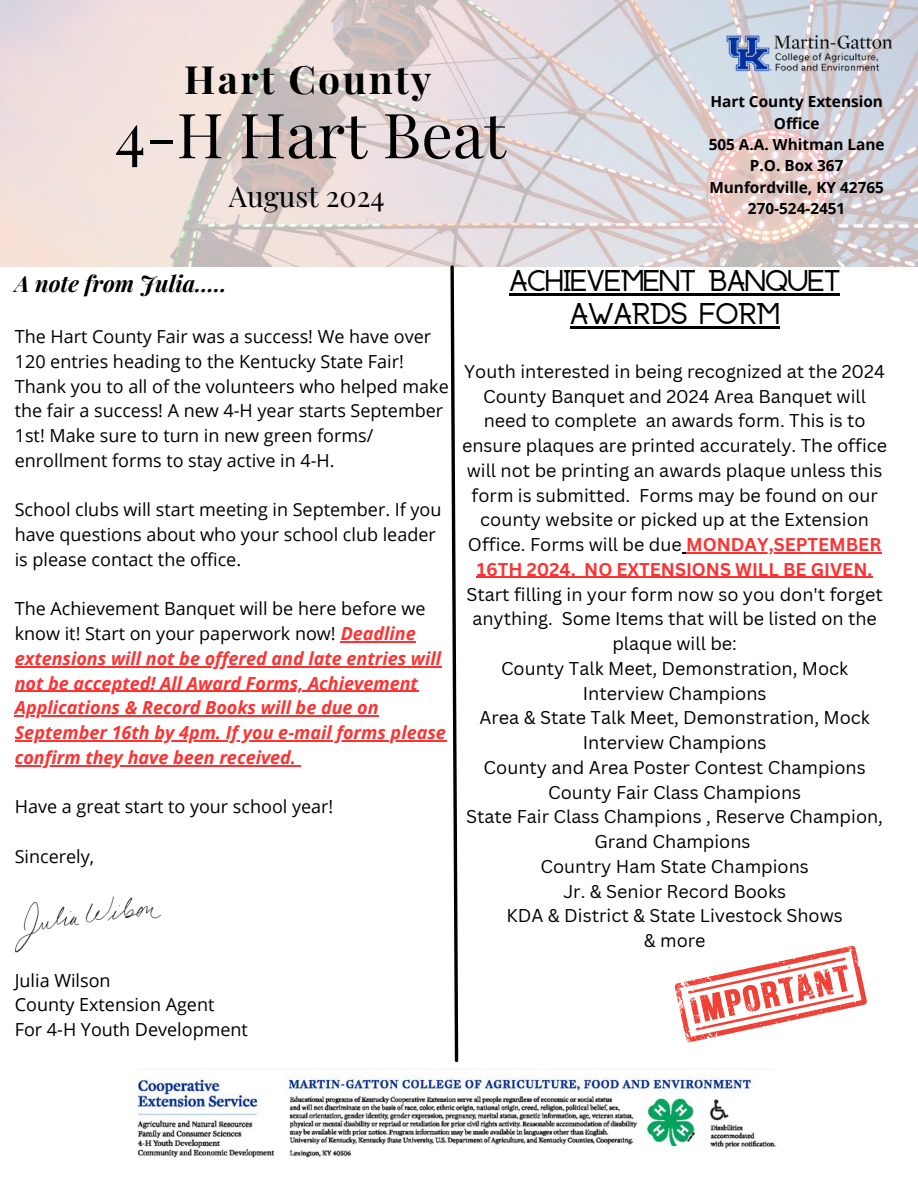
<style>
.page{position:relative;width:918px;height:1188px;background:#fff}
.page>*{position:absolute;margin:0;border:0;box-sizing:border-box;transform-origin:0 0}
.t1{font:62.25px "Playfair Display";color:#000}
.t2{font:700 39px "Playfair Display";letter-spacing:.06em;color:#000}
.t3{font:28.8px "Playfair Display";color:#000}
.t4{font:700 24px/32.7px "Anchorage";color:#000;text-align:center}
.t5{font:italic 700 22.5px "Playfair Display";color:#000}
.t6{font:18px/24.8px "Canva Sans";color:#000;text-align:center}
.t7{font:18px/24.8px "Open Sans";color:#000}
.t8{font:italic 700 18px "Open Sans";color:#ff3131}
.t9{font:700 15.3px/21.3px "Open Sans";color:#000;text-align:center}
.s1{font-weight:700;font-style:italic;color:#ff3131}
.s2{font-weight:700;color:#ff3131}
</style>
<div class="page">
<hr style="left:341px;top:641px;width:75px;height:1px;background:#ff3131">
<hr style="left:15px;top:666px;width:427px;height:1px;background:#ff3131">
<hr style="left:15px;top:691px;width:403px;height:1px;background:#ff3131">
<hr style="left:15px;top:715px;width:364px;height:2px;background:#ff3131">
<hr style="left:15px;top:740px;width:431px;height:1px;background:#ff3131">
<hr style="left:15px;top:765px;width:281px;height:1px;background:#ff3131">
<img style="left:137px;top:1075px;width:639px;height:83px">
<img style="left:0;top:0;width:918px;height:267px">
<img style="left:711px;top:4px;width:198px;height:99px">
<svg style="left:449px;top:264px;width:11px;height:799px"></svg>
<img style="left:15px;top:896px;width:147px;height:57px">
<hr style="left:509px;top:293px;width:331px;height:3px;background:#000">
<hr style="left:570px;top:326px;width:209px;height:2px;background:#000">
<hr style="left:686px;top:552px;width:196px;height:1px;background:#ff3131">
<hr style="left:477px;top:577px;width:99px;height:1px;background:#ff3131">
<hr style="left:584px;top:577px;width:289px;height:1px;background:#ff3131">
<svg style="left:675px;top:946px;width:192px;height:96px"></svg>
<h2 class="t2" style="left:184px;top:51px;width:249px">Hart County</h2>
<h5 class="t1" style="left:115px;top:91px;width:393px">4-H Hart Beat</h5>
<h5 class="t3" style="left:229px;top:176px;width:157px">August 2024</h5>
<h5 class="t9" style="left:710px;top:91px;width:174px">Hart County Extension<br>Office</h5>
<h5 class="t9" style="left:709px;top:133px;width:177px">505 A.A. Whitman Lane</h5>
<h5 class="t9" style="left:750px;top:155px;width:95px">P.O. Box 367</h5>
<p class="t9" style="left:709px;top:176px;width:176px">Munfordville, KY 42765</p>
<h3 class="t9" style="left:748px;top:197px;width:99px">270-524-2451</h3>
<p class="t5" style="left:15px;top:268px;width:213px">A note from Julia.....</p>
<h1 class="t7" style="left:15px;top:324px;width:436px">The Hart County Fair was a success! We have over 120 entries heading to the Kentucky State Fair!<br>Thank you to all of the volunteers who helped make the fair a success! A new 4-H year starts September 1st! Make sure to turn in new green forms/ enrollment forms to stay active in 4-H.</h1>
<p class="t7" style="left:15px;top:497px;width:428px">School clubs will start meeting in September. If you have questions about who your school club leader is please contact the office.</p>
<p class="t7" style="left:15px;top:596px;width:412px">The Achievement Banquet will be here before we know it! Start on your paperwork now! <span class="s1">Deadline</span></p>
<p class="t8" style="left:15px;top:646px;width:428px">extensions will not be offered and late entries will</p>
<p class="t8" style="left:15px;top:670px;width:405px">not be accepted! All Award Forms, Achievement</p>
<p class="t8" style="left:15px;top:695px;width:365px">Applications &amp; Record Books will be due on</p>
<p class="t8" style="left:15px;top:720px;width:433px">September 16th by 4pm. If you e-mail forms please</p>
<h4 class="t8" style="left:15px;top:745px;width:283px">confirm they have been received.</h4>
<h4 class="t7" style="left:15px;top:794px;width:320px">Have a great start to your school year!</h4>
<h4 class="t7" style="left:15px;top:843px;width:81px">Sincerely,</h4>
<h4 class="t7" style="left:15px;top:967px;width:235px">Julia Wilson<br>County Extension Agent<br>For 4-H Youth Development</h4>
<p class="t4" style="left:509px;top:268px;width:332px">ACHIEVEMENT BANQUET<br>AWARDS FORM</p>
<p class="t6" style="left:462px;top:358px;width:427px">Youth interested in being recognized at the 2024<br>County Banquet and 2024 Area Banquet will need to complete an awards form. This is to ensure plaques are printed accurately. The office will not be printing an awards plaque unless this form is submitted. Forms may be found on our county website or picked up at the Extension Office. Forms will be due <span class="s2">MONDAY,SEPTEMBER 16TH 2024. NO EXTENSIONS WILL BE GIVEN.</span></p>
<p class="t6" style="left:466px;top:581px;width:418px">Start filling in your form now so you don't forget anything. Some Items that will be listed on the plaque will be:<br>County Talk Meet, Demonstration, Mock<br>Interview Champions<br>Area &amp; State Talk Meet, Demonstration, Mock<br>Interview Champions<br>County and Area Poster Contest Champions<br>County Fair Class Champions<br>State Fair Class Champions , Reserve Champion,<br>Grand Champions<br>Country Ham State Champions<br>Jr. &amp; Senior Record Books<br>KDA &amp; District &amp; State Livestock Shows<br>&amp; more</p>
</div>
